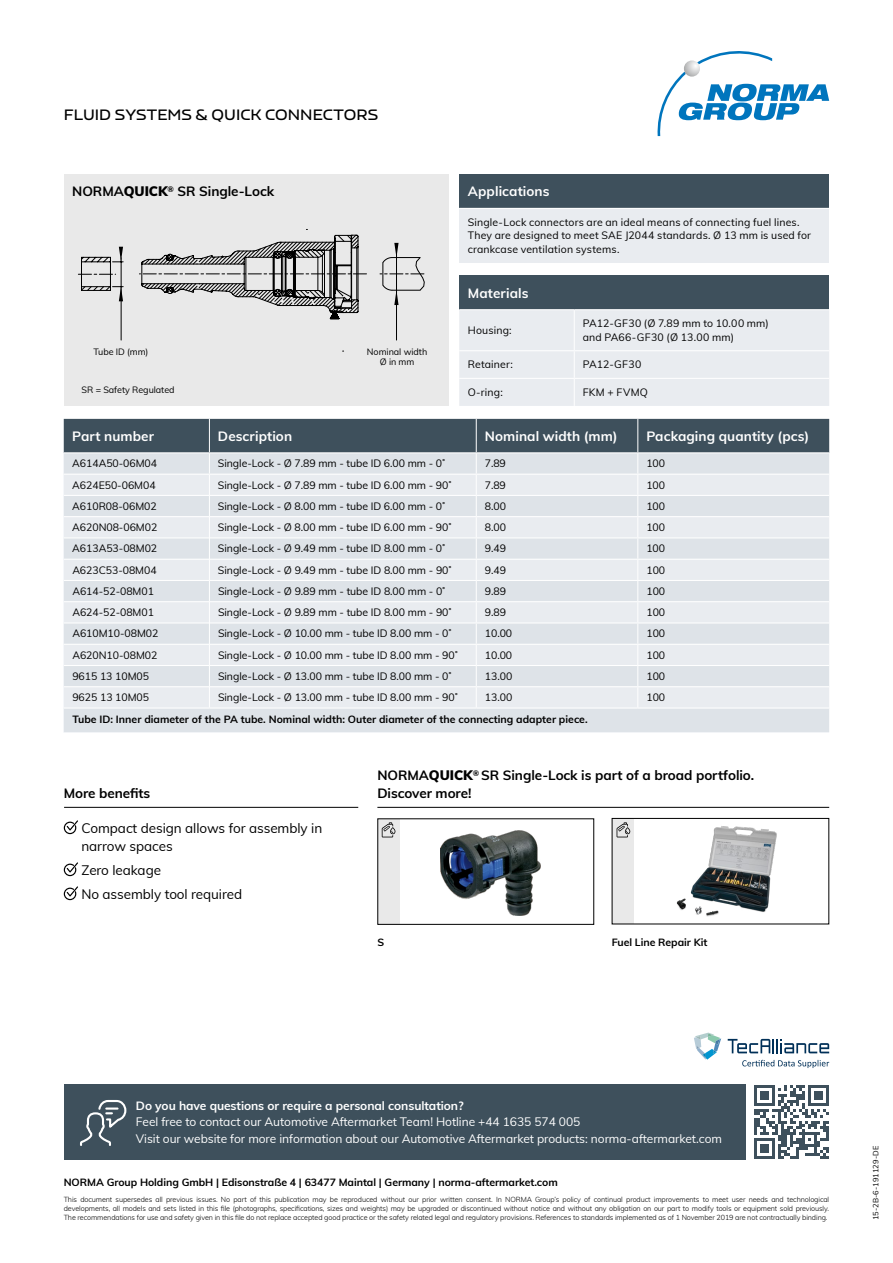
<style>
.page{position:relative;width:893px;height:1263px;background:#fff}
.page>*{position:absolute;margin:0;border:0;box-sizing:border-box;transform-origin:0 0}
.t1{font:600 15px "Nizzoli";letter-spacing:.005em;color:#000}
.t2{font:700 13.5px/18px "Muli";letter-spacing:-.005em;color:#000}
.t3{font:700 13.5px "Muli";letter-spacing:.005em;color:#fff}
.t4{font:13.5px/18px "Muli";letter-spacing:-.005em;color:#000}
.t5{font:12px/16.5px "Muli";letter-spacing:-.005em;color:#fff}
.t6{font:700 12px "Muli";letter-spacing:-.005em;color:#fff}
.t7{font:10.5px "Muli";letter-spacing:-.005em;color:#000}
.t8{font:10.5px/13.5px "Muli";letter-spacing:.015em;color:#000}
.t9{font:700 10.5px "Muli";letter-spacing:-.005em;color:#000}
.t10{font:9px/10.5px "Muli";letter-spacing:-.005em;color:#000;text-align:center}
.t11{font:7.5px "Muli";letter-spacing:.015em;color:#000}
.t12{font:300 7.2px/9px "Muli";letter-spacing:-.015em;color:#000;text-align:justify}
.s1{font-weight:900}
</style>
<div class="page">
<div style="left:64px;top:174px;width:385px;height:232px;background:#e9e9e9"></div>
<svg style="left:64px;top:820px;width:14px;height:14px"></svg>
<svg style="left:64px;top:862px;width:14px;height:14px"></svg>
<svg style="left:64px;top:886px;width:14px;height:14px"></svg>
<div style="left:64px;top:708px;width:765px;height:24px;background:#dee3e8"></div>
<svg style="left:64px;top:419px;width:765px;height:288px;background:#d1d6db"></svg>
<hr style="left:476px;top:452px;width:162px;height:1px;background:#fff">
<hr style="left:476px;top:474px;width:162px;height:1px;background:#fff">
<hr style="left:476px;top:495px;width:162px;height:1px;background:#fff">
<hr style="left:476px;top:516px;width:162px;height:1px;background:#fff">
<hr style="left:476px;top:537px;width:162px;height:1px;background:#fff">
<hr style="left:476px;top:559px;width:162px;height:1px;background:#fff">
<hr style="left:476px;top:580px;width:162px;height:1px;background:#fff">
<hr style="left:476px;top:601px;width:162px;height:1px;background:#fff">
<hr style="left:476px;top:622px;width:162px;height:1px;background:#fff">
<hr style="left:476px;top:644px;width:162px;height:1px;background:#fff">
<hr style="left:476px;top:665px;width:162px;height:1px;background:#fff">
<hr style="left:476px;top:686px;width:162px;height:1px;background:#fff">
<div style="left:459px;top:174px;width:370px;height:34px;background:#3e505c"></div>
<div style="left:459px;top:208px;width:370px;height:55px;background:#e9ecf0"></div>
<hr style="left:459px;top:208px;width:370px;height:1px;background:#fff">
<svg style="left:754px;top:1085px;width:75px;height:74px"></svg>
<hr style="left:754px;top:1156px;width:21px;height:3px;background:#3e505c">
<div style="left:760px;top:1144px;width:9px;height:9px;background:#3e505c"></div>
<hr style="left:377px;top:807px;width:452px;height:1px;background:#000">
<div style="left:64px;top:1084px;width:681px;height:75px;background:#3e505c"></div>
<div style="left:378px;top:819px;width:21px;height:105px;background:#e9e9e9"></div>
<div style="left:377px;top:818px;width:217px;height:107px;border:1px solid #000"></div>
<svg style="left:80px;top:1100px;width:47px;height:46px"></svg>
<svg style="left:658px;top:72px;width:171px;height:64px"></svg>
<svg style="left:698px;top:51px;width:74px;height:13px"></svg>
<svg style="left:684px;top:60px;width:16px;height:17px"></svg>
<div style="left:459px;top:276px;width:370px;height:34px;background:#3e505c"></div>
<hr style="left:459px;top:309px;width:115px;height:1px;background:#fff">
<hr style="left:574px;top:309px;width:255px;height:1px;background:#fff">
<div style="left:459px;top:310px;width:370px;height:96px;background:#e9ecf0"></div>
<hr style="left:459px;top:350px;width:115px;height:1px;background:#fff">
<hr style="left:574px;top:350px;width:255px;height:1px;background:#fff">
<hr style="left:459px;top:378px;width:115px;height:1px;background:#fff">
<hr style="left:574px;top:378px;width:255px;height:1px;background:#fff">
<hr style="left:64px;top:807px;width:294px;height:1px;background:#000">
<img style="left:440px;top:831px;width:100px;height:84px">
<svg style="left:78px;top:229px;width:347px;height:111px"></svg>
<svg style="left:728px;top:1039px;width:101px;height:14px"></svg>
<svg style="left:694px;top:1032px;width:27px;height:28px"></svg>
<svg style="left:742px;top:1060px;width:87px;height:8px"></svg>
<svg style="left:382px;top:822px;width:13px;height:15px"></svg>
<svg style="left:611px;top:818px;width:219px;height:107px"></svg>
<h1 class="t1" style="left:64px;top:105px;width:316px">FLUID SYSTEMS &amp; QUICK CONNECTORS</h1>
<p class="t2" style="left:72px;top:182px;width:203px">NORMA<span class="s1">QUICK</span><sup>®</sup> SR Single-Lock</p>
<p class="t10" style="left:93px;top:346px;width:57px">Tube ID (mm)</p>
<p class="t10" style="left:367px;top:346px;width:62px">Nominal width<br>Ø in mm</p>
<p class="t10" style="left:82px;top:384px;width:94px">SR = Safety Regulated</p>
<p class="t3" style="left:468px;top:182px;width:83px">Applications</p>
<p class="t8" style="left:468px;top:215px;width:345px">Single-Lock connectors are an ideal means of connecting fuel lines.<br>They are designed to meet SAE J2044 standards. Ø 13 mm is used for crankcase ventilation systems.</p>
<p class="t3" style="left:468px;top:283px;width:62px">Materials</p>
<p class="t8" style="left:468px;top:323px;width:45px">Housing:</p>
<p class="t8" style="left:583px;top:316px;width:188px">PA12-GF30 (Ø 7.89 mm to 10.00 mm) and PA66-GF30 (Ø 13.00 mm)</p>
<p class="t8" style="left:468px;top:357px;width:47px">Retainer:</p>
<p class="t8" style="left:583px;top:357px;width:60px">PA12-GF30</p>
<p class="t7" style="left:468px;top:384px;width:37px">O-ring:</p>
<p class="t7" style="left:583px;top:384px;width:67px">FKM + FVMQ</p>
<p class="t3" style="left:72px;top:426px;width:83px">Part number</p>
<p class="t3" style="left:218px;top:426px;width:76px">Description</p>
<p class="t3" style="left:485px;top:426px;width:134px">Nominal width (mm)</p>
<p class="t3" style="left:646px;top:426px;width:164px">Packaging quantity (pcs)</p>
<p class="t7" style="left:72px;top:456px;width:86px">A614A50-06M04</p>
<p class="t7" style="left:218px;top:456px;width:229px">Single-Lock - Ø 7.89 mm - tube ID 6.00 mm - 0˚</p>
<p class="t7" style="left:485px;top:456px;width:23px">7.89</p>
<p class="t7" style="left:646px;top:456px;width:20px">100</p>
<p class="t7" style="left:72px;top:477px;width:85px">A624E50-06M04</p>
<p class="t7" style="left:218px;top:477px;width:235px">Single-Lock - Ø 7.89 mm - tube ID 6.00 mm - 90˚</p>
<p class="t7" style="left:485px;top:477px;width:23px">7.89</p>
<p class="t7" style="left:646px;top:477px;width:20px">100</p>
<p class="t7" style="left:72px;top:498px;width:86px">A610R08-06M02</p>
<p class="t7" style="left:218px;top:498px;width:229px">Single-Lock - Ø 8.00 mm - tube ID 6.00 mm - 0˚</p>
<p class="t7" style="left:485px;top:498px;width:23px">8.00</p>
<p class="t7" style="left:646px;top:498px;width:20px">100</p>
<p class="t7" style="left:72px;top:520px;width:87px">A620N08-06M02</p>
<p class="t7" style="left:218px;top:520px;width:235px">Single-Lock - Ø 8.00 mm - tube ID 6.00 mm - 90˚</p>
<p class="t7" style="left:485px;top:520px;width:23px">8.00</p>
<p class="t7" style="left:646px;top:520px;width:20px">100</p>
<p class="t7" style="left:72px;top:541px;width:86px">A613A53-08M02</p>
<p class="t7" style="left:218px;top:541px;width:229px">Single-Lock - Ø 9.49 mm - tube ID 8.00 mm - 0˚</p>
<p class="t7" style="left:485px;top:541px;width:23px">9.49</p>
<p class="t7" style="left:646px;top:541px;width:20px">100</p>
<p class="t7" style="left:72px;top:562px;width:86px">A623C53-08M04</p>
<p class="t7" style="left:218px;top:562px;width:235px">Single-Lock - Ø 9.49 mm - tube ID 8.00 mm - 90˚</p>
<p class="t7" style="left:485px;top:562px;width:23px">9.49</p>
<p class="t7" style="left:646px;top:562px;width:20px">100</p>
<p class="t7" style="left:72px;top:583px;width:83px">A614-52-08M01</p>
<p class="t7" style="left:218px;top:583px;width:229px">Single-Lock - Ø 9.89 mm - tube ID 8.00 mm - 0˚</p>
<p class="t7" style="left:485px;top:583px;width:23px">9.89</p>
<p class="t7" style="left:646px;top:583px;width:20px">100</p>
<p class="t7" style="left:72px;top:605px;width:83px">A624-52-08M01</p>
<p class="t7" style="left:218px;top:605px;width:235px">Single-Lock - Ø 9.89 mm - tube ID 8.00 mm - 90˚</p>
<p class="t7" style="left:485px;top:605px;width:23px">9.89</p>
<p class="t7" style="left:646px;top:605px;width:20px">100</p>
<p class="t7" style="left:72px;top:626px;width:88px">A610M10-08M02</p>
<p class="t7" style="left:218px;top:626px;width:235px">Single-Lock - Ø 10.00 mm - tube ID 8.00 mm - 0˚</p>
<p class="t7" style="left:485px;top:626px;width:29px">10.00</p>
<p class="t7" style="left:646px;top:626px;width:20px">100</p>
<p class="t7" style="left:72px;top:647px;width:87px">A620N10-08M02</p>
<p class="t7" style="left:218px;top:647px;width:241px">Single-Lock - Ø 10.00 mm - tube ID 8.00 mm - 90˚</p>
<p class="t7" style="left:485px;top:647px;width:29px">10.00</p>
<p class="t7" style="left:646px;top:647px;width:20px">100</p>
<p class="t7" style="left:72px;top:668px;width:78px">9615 13 10M05</p>
<p class="t7" style="left:218px;top:668px;width:235px">Single-Lock - Ø 13.00 mm - tube ID 8.00 mm - 0˚</p>
<p class="t7" style="left:485px;top:668px;width:29px">13.00</p>
<p class="t7" style="left:646px;top:668px;width:20px">100</p>
<p class="t7" style="left:72px;top:690px;width:78px">9625 13 10M05</p>
<p class="t7" style="left:218px;top:690px;width:241px">Single-Lock - Ø 13.00 mm - tube ID 8.00 mm - 90˚</p>
<p class="t7" style="left:485px;top:690px;width:29px">13.00</p>
<p class="t7" style="left:646px;top:690px;width:20px">100</p>
<p class="t9" style="left:72px;top:712px;width:517px">Tube ID: Inner diameter of the PA tube. Nominal width: Outer diameter of the connecting adapter piece.</p>
<p class="t2" style="left:64px;top:784px;width:88px">More benefits</p>
<p class="t4" style="left:81px;top:818px;width:242px">Compact design allows for assembly in narrow spaces</p>
<p class="t4" style="left:81px;top:857px;width:162px;line-height:24px">Zero leakage<br>No assembly tool required</p>
<p class="t2" style="left:377px;top:766px;width:378px">NORMA<span class="s1">QUICK</span><sup>®</sup> SR Single-Lock is part of a broad portfolio.<br>Discover more!</p>
<p class="t9" style="left:377px;top:934px;width:8px">S</p>
<p class="t9" style="left:612px;top:934px;width:97px">Fuel Line Repair Kit</p>
<p class="t6" style="left:136px;top:1097px;width:329px">Do you have questions or require a personal consultation?</p>
<p class="t5" style="left:136px;top:1113px;width:588px">Feel free to contact our Automotive Aftermarket Team! Hotline +44 1635 574 005<br>Visit our website for more information about our Automotive Aftermarket products: norma-aftermarket.com</p>
<p class="t9" style="left:64px;top:1175px;width:495px">NORMA Group Holding GmbH | Edisonstraße 4 | 63477 Maintal | Germany | norma-aftermarket.com</p>
<p class="t12" style="left:64px;top:1195px;width:767px">This document supersedes all previous issues. No part of this publication may be reproduced without our prior written consent. In NORMA Group’s policy of continual product improvements to meet user needs and technological developments, all models and sets listed in this file (photographs, specifications, sizes and weights) may be upgraded or discontinued without notice and without any obligation on our part to modify tools or equipment sold previously.<br>The recommendations for use and safety given in this file do not replace accepted good practice or the safety related legal and regulatory provisions. References to standards implemented as of 1 November 2019 are not contractually binding.</p>
<p class="t11" style="left:870px;top:1220px;width:77px;rotate:-90deg">15-2B-6-191129-DE</p>
</div>
